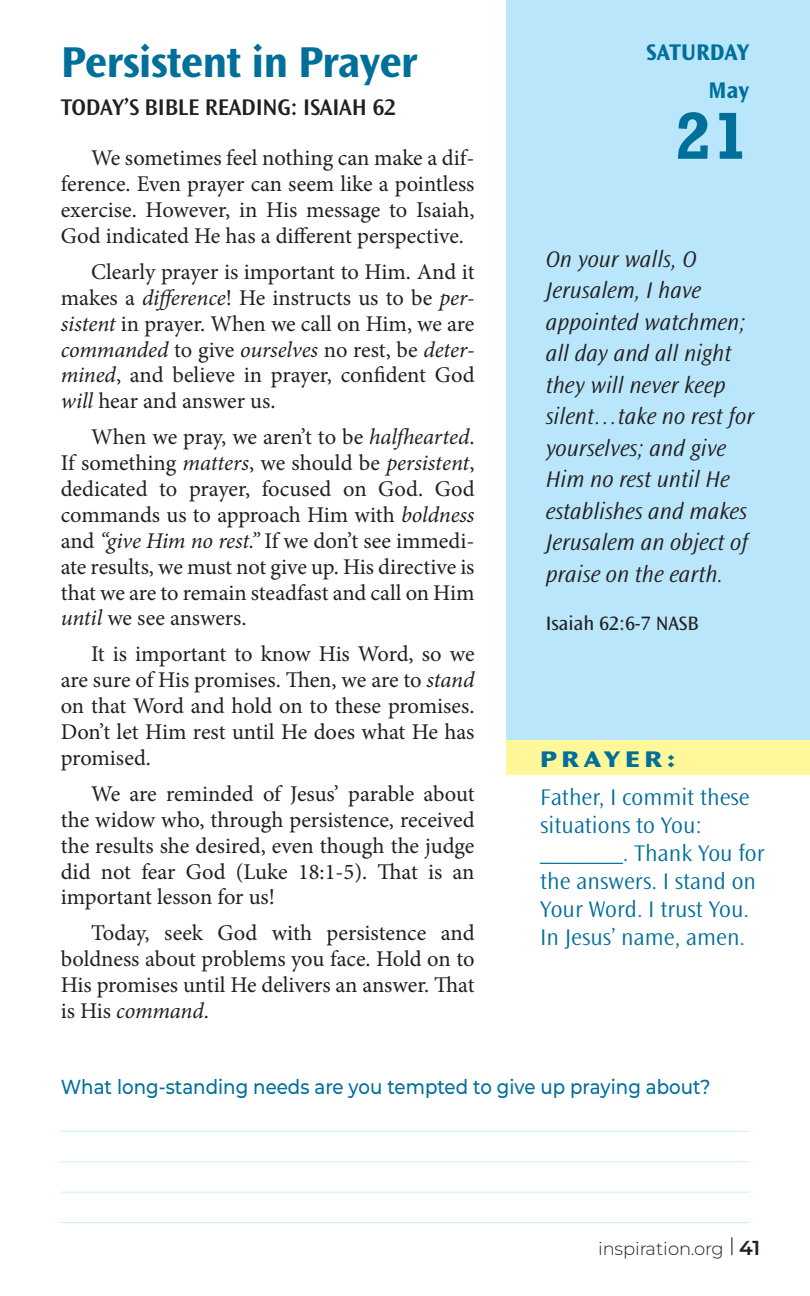
<style>
.page{position:relative;width:810px;height:1296px;background:#fff}
.page>*{position:absolute;margin:0;border:0;box-sizing:border-box;transform-origin:0 0}
.t1{font:700 67.5px "Rockwell";color:#006f9a}
.t2{font:700 45px "Ocean Sans Std";letter-spacing:-.02em;color:#006f9a}
.t3{font:italic 300 23.62px/31.5px "Ocean Sans Std";color:#231f20}
.t4{font:300 23.62px/27.9px "Ocean Sans Std";color:#006f9a}
.t5{font:600 23.62px "Ocean Sans Std";letter-spacing:-.01em;color:#231f20}
.t6{font:700 23.62px/38.5px "Ocean Sans Std";color:#006f9a;text-align:right}
.t7{font:800 expanded 23.62px "Ocean Sans Std";letter-spacing:.2em;color:#006f9a}
.t8{font:22.5px/25.9px "Minion Pro";letter-spacing:-.005em;color:#231f20;text-align:justify}
.t9{font:500 20.25px "Montserrat";color:#006f9a;scale:.9 1}
.t10{font:20.25px "Ocean Sans Std";color:#231f20}
.t11{font:300 18px "Montserrat";color:#231f20}
.s1{font-style:italic}
.s2{font-weight:600;font-size:20.25px}
</style>
<div class="page">
<div style="left:506px;top:0;width:304px;height:775px;background:#b9e6fa"></div>
<div style="left:506px;top:740px;width:304px;height:35px;background:#fff799"></div>
<hr style="left:61px;top:1131px;width:688px;height:1px;background:#b9e6fa">
<hr style="left:61px;top:1161px;width:688px;height:1px;background:#b9e6fa">
<hr style="left:61px;top:1192px;width:688px;height:1px;background:#b9e6fa">
<hr style="left:61px;top:1222px;width:688px;height:1px;background:#b9e6fa">
<svg style="left:731px;top:1237px;width:1px;height:18px"></svg>
<h2 class="t2" style="left:61px;top:37px;width:359px">Persistent in Prayer</h2>
<p class="t5" style="left:61px;top:94px;width:337px">TODAY’S BIBLE READING: ISAIAH 62</p>
<p class="t8" style="left:61px;top:145px;width:415px;text-indent:30px">We sometimes feel nothing can make a dif&shy;ference. Even prayer can seem like a pointless exercise. However, in His message to Isaiah, God indicated He has a different perspective.</p>
<p class="t8" style="left:61px;top:259px;width:415px;text-indent:30px">Clearly prayer is important to Him. And it makes a <span class="s1">difference</span>! He instructs us to be <span class="s1">per&shy;sistent</span> in prayer. When we call on Him, we are <span class="s1">commanded</span> to give <span class="s1">ourselves</span> no rest, be <span class="s1">deter&shy;mined</span>, and believe in prayer, confident God <span class="s1">will</span> hear and answer us.</p>
<p class="t8" style="left:61px;top:424px;width:415px;text-indent:30px">When we pray, we aren’t to be <span class="s1">halfhearted</span>.<br>If something <span class="s1">matters</span>, we should be <span class="s1">persistent</span>, dedicated to prayer, focused on God. God commands us to approach Him with <span class="s1">boldness </span>and <span class="s1">“give Him no rest.”</span> If we don’t see immedi&shy;ate results, we must not give up. His directive is that we are to remain steadfast and call on Him <span class="s1">until</span> we see answers.</p>
<p class="t8" style="left:61px;top:641px;width:416px;text-indent:30px">It is important to know His Word, so we are sure of His promises. Then, we are to <span class="s1">stand </span>on that Word and hold on to these promises.<br>Don’t let Him rest until He does what He has promised.</p>
<p class="t8" style="left:61px;top:781px;width:415px;text-indent:30px">We are reminded of Jesus’ parable about the widow who, through persistence, received the results she desired, even though the judge did not fear God (Luke 18:1-5). That is an important lesson for us!</p>
<p class="t8" style="left:61px;top:920px;width:415px;text-indent:30px">Today, seek God with persistence and boldness about problems you face. Hold on to His promises until He delivers an answer. That is His <span class="s1">command</span>.</p>
<p class="t6" style="left:646px;top:33px;width:105px">SATURDAY<br>May</p>
<h1 class="t1" style="left:675px;top:95px;width:76px">21</h1>
<p class="t3" style="left:546px;top:244px;width:210px">On your walls, O<br>Jerusalem, I have appointed watchmen; all day and all night they will never keep silent…take no rest for yourselves; and give<br>Him no rest until He establishes and makes<br>Jerusalem an object of praise on the earth.</p>
<p class="t10" style="left:546px;top:612px;width:154px">Isaiah 62:6-7 NASB</p>
<p class="t7" style="left:540px;top:746px;width:137px">PRAYER:</p>
<p class="t4" style="left:540px;top:784px;width:226px">Father, I commit these situations to You: _______. Thank You for the answers. I stand on<br>Your Word. I trust You.<br>In Jesus’ name, amen.</p>
<p class="t9" style="left:61px;top:1072px;width:724px">What long-standing needs are you tempted to give up praying about?</p>
<p class="t11" style="left:598px;top:1236px;width:163px">inspiration.org <span class="s2">41</span></p>
</div>
